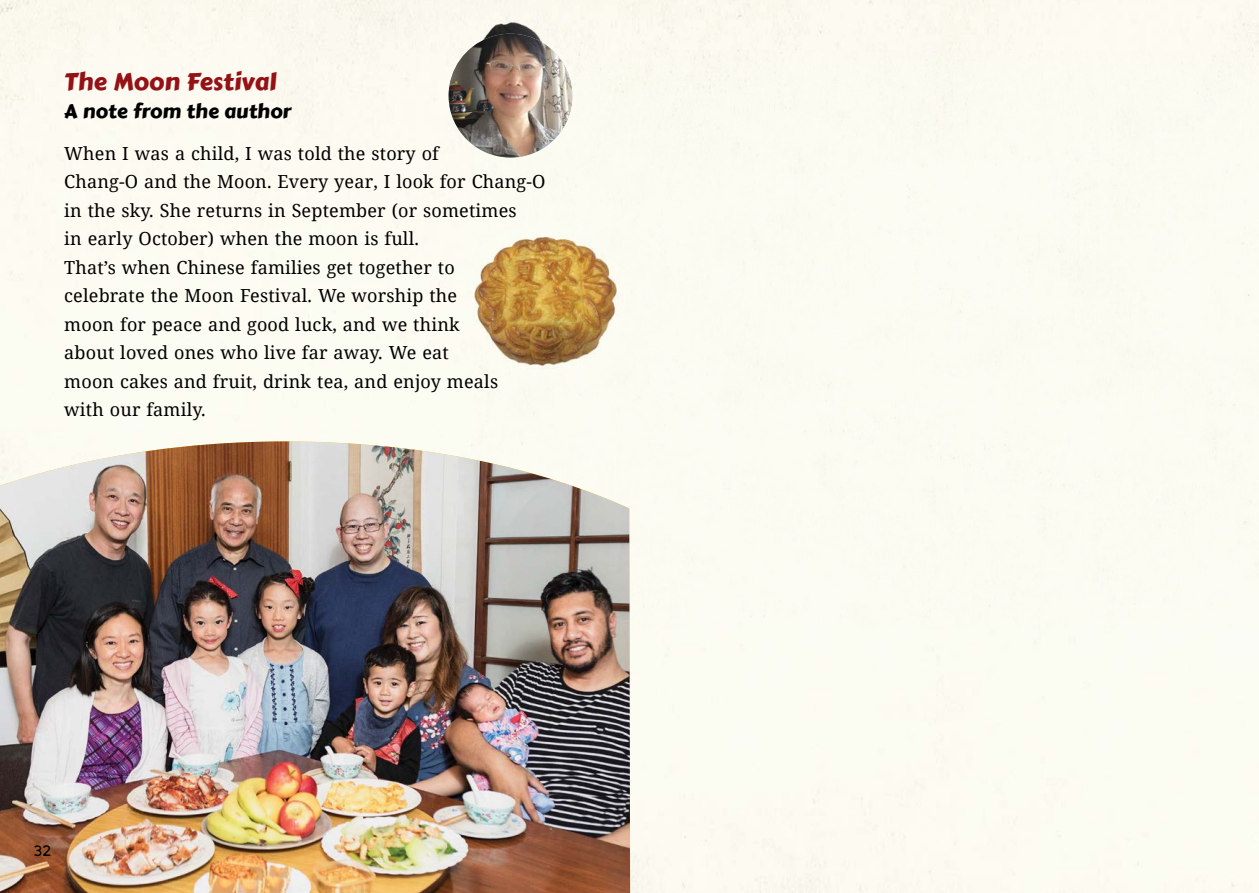
<style>
.page{position:relative;width:1259px;height:893px;background:#fff}
.page>*{position:absolute;margin:0;border:0;box-sizing:border-box;transform-origin:0 0}
.t1{font:24px "Carter One";letter-spacing:.005em;color:#941215}
.t2{font:19.5px "Carter One";letter-spacing:.005em;color:#000}
.t3{font:18px/28.5px "Noto Serif";letter-spacing:.01em;color:#000}
.t4{font:15px "Aronui";color:#000}
</style>
<div class="page">
<div style="left:525px;top:51px;width:734px;height:210px;background:#fcfbf1"></div>
<div style="left:471px;top:155px;width:54px;height:286px;background:#fcfbf1"></div>
<img style="left:0;top:441px;width:630px;height:301px">
<img style="left:75px;top:441px;width:211px;height:23px">
<img style="left:315px;top:442px;width:315px;height:300px">
<img style="left:0;top:742px;width:630px;height:151px">
<img style="left:463px;top:225px;width:162px;height:149px">
<img style="left:504px;top:111px;width:66px;height:36px">
<img style="left:450px;top:111px;width:54px;height:46px">
<img style="left:445px;top:20px;width:131px;height:91px">
<img style="left:448px;top:34px;width:124px;height:77px">
<h1 class="t1" style="left:64px;top:63px;width:214px">The Moon Festival</h1>
<p class="t2" style="left:64px;top:97px;width:228px">A note from the author</p>
<p class="t3" style="left:64px;top:138px;width:483px">When I was a child, I was told the story of<br>Chang-O and the Moon. Every year, I look for Chang-O in the sky. She returns in September (or sometimes<br>in early October) when the moon is full.<br>That’s when Chinese families get together to<br>celebrate the Moon Festival. We worship the<br>moon for peace and good luck, and we think<br>about loved ones who live far away. We eat<br>moon cakes and fruit, drink tea, and enjoy meals<br>with our family.</p>
<p class="t4" style="left:34px;top:842px;width:19px">32</p>
</div>
